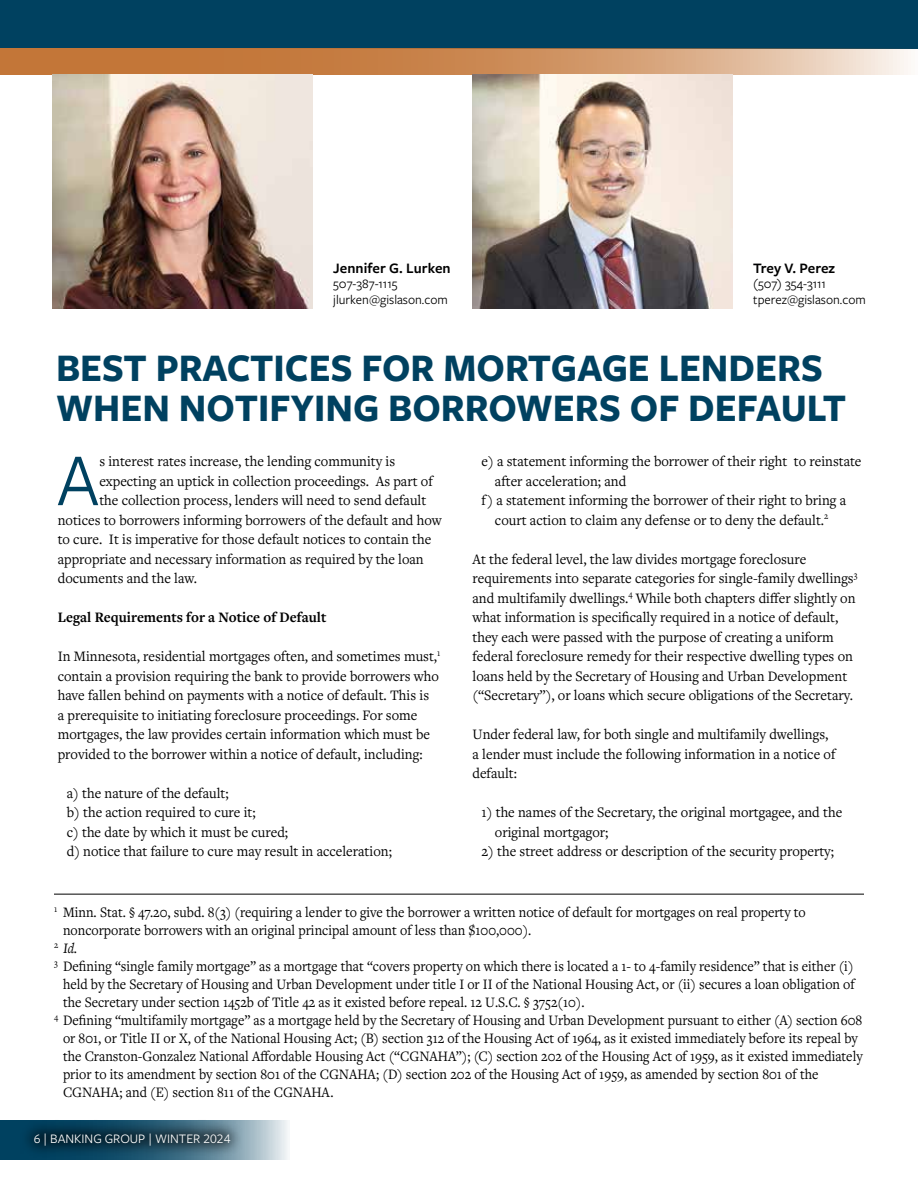
<style>
.page{position:relative;width:918px;height:1188px;background:#fff}
.page>*{position:absolute;margin:0;border:0;box-sizing:border-box;transform-origin:0 0}
.t1{font:77.4px "Freight Sans Pro";color:#004160;scale:.96 1}
.t2{font:700 40.5px/40.5px "Freight Sans Pro";color:#004160;scale:.96 1}
.t3{font:15px/19.5px "Freight Text Pro";color:#000001;scale:.96 1}
.t4{font:15px "Freight Text Pro";color:#000001;scale:.93 1}
.t5{font:700 15px "Freight Text Pro";color:#000001;scale:.96 1}
.t6{font:600 15px "Freight Sans Pro";color:#000001}
.t7{font:italic 15px "Freight Text Pro";color:#000001;scale:.93 1}
.t8{font:13.5px/16.5px "Freight Sans Pro";color:#000001}
.t9{font:13.5px "Freight Sans Pro";color:#fff}
</style>
<div class="page">
<div style="left:0;top:0;width:918px;height:49px;background:#004160"></div>
<svg style="left:0;top:49px;width:908px;height:26px;background:#d19768"></svg>
<svg style="left:0;top:1120px;width:288px;height:40px;background:#85a3b2"></svg>
<div style="left:20px;top:1119px;width:224px;height:41px;background:#000001;opacity:.75"></div>
<img style="left:52px;top:75px;width:261px;height:233px">
<img style="left:472px;top:75px;width:261px;height:233px">
<hr style="left:54px;top:894px;width:810px;height:1px;background:#000001">
<p class="t6" style="left:333px;top:258px;width:119px">Jennifer G. Lurken</p>
<p class="t8" style="left:333px;top:275px;width:116px">507-387-1115 jlurken@gislason.com</p>
<p class="t6" style="left:753px;top:258px;width:83px">Trey V. Perez</p>
<p class="t8" style="left:753px;top:275px;width:114px">(507) 354-3111 tperez@gislason.com</p>
<h2 class="t2" style="left:56px;top:346px;width:825px">BEST PRACTICES FOR MORTGAGE LENDERS<br>WHEN NOTIFYING BORROWERS OF DEFAULT</h2>
<h1 class="t1" style="left:57px;top:428px;width:46px">A</h1>
<p class="t3" style="left:99px;top:451px;width:310px">s interest rates increase, the lending community is</p>
<p class="t3" style="left:481px;top:451px;width:397px">e) a statement informing the borrower of their right to reinstate</p>
<p class="t3" style="left:495px;top:471px;width:138px">after acceleration; and</p>
<p class="t3" style="left:481px;top:490px;width:381px">f) a statement informing the borrower of their right to bring a</p>
<p class="t3" style="left:495px;top:510px;width:349px">court action to claim any defense or to deny the default.<sup>2</sup></p>
<p class="t3" style="left:472px;top:549px;width:403px">At the federal level, the law divides mortgage foreclosure requirements into separate categories for single-family dwellings<sup>3 </sup>and multifamily dwellings.<sup>4</sup> While both chapters differ slightly on what information is specifically required in a notice of default, they each were passed with the purpose of creating a uniform federal foreclosure remedy for their respective dwelling types on loans held by the Secretary of Housing and Urban Development (“Secretary”), or loans which secure obligations of the Secretary.</p>
<p class="t3" style="left:472px;top:724px;width:380px">Under federal law, for both single and multifamily dwellings, a lender must include the following information in a notice of default:</p>
<p class="t3" style="left:495px;top:802px;width:363px;text-indent:-13px">1) the names of the Secretary, the original mortgagee, and the original mortgagor;</p>
<p class="t3" style="left:481px;top:841px;width:369px">2) the street address or description of the security property;</p>
<p class="t3" style="left:99px;top:471px;width:349px">expecting an uptick in collection proceedings. As part of</p>
<p class="t3" style="left:99px;top:490px;width:342px">the collection process, lenders will need to send default</p>
<p class="t3" style="left:58px;top:510px;width:402px">notices to borrowers informing borrowers of the default and how</p>
<p class="t3" style="left:58px;top:529px;width:391px">to cure. It is imperative for those default notices to contain the</p>
<p class="t3" style="left:58px;top:549px;width:383px">appropriate and necessary information as required by the loan</p>
<p class="t3" style="left:58px;top:568px;width:147px">documents and the law.</p>
<p class="t5" style="left:58px;top:607px;width:281px">Legal Requirements for a Notice of Default</p>
<p class="t3" style="left:58px;top:646px;width:400px">In Minnesota, residential mortgages often, and sometimes must,<sup>1 </sup>contain a provision requiring the bank to provide borrowers who have fallen behind on payments with a notice of default. This is<br>a prerequisite to initiating foreclosure proceedings. For some mortgages, the law provides certain information which must be provided to the borrower within a notice of default, including:</p>
<p class="t3" style="left:67px;top:783px;width:340px">a) the nature of the default;<br>b) the action required to cure it;<br>c) the date by which it must be cured;<br>d) notice that failure to cure may result in acceleration;</p>
<p class="t4" style="left:54px;top:902px;width:810px"><sup>1</sup> Minn. Stat. § 47.20, subd. 8(3) (requiring a lender to give the borrower a written notice of default for mortgages on real property to</p>
<p class="t4" style="left:63px;top:920px;width:505px">noncorporate borrowers with an original principal amount of less than $100,000).</p>
<p class="t7" style="left:54px;top:938px;width:27px"><sup>2</sup> Id.</p>
<p class="t4" style="left:54px;top:956px;width:861px"><sup>3</sup> Defining “single family mortgage” as a mortgage that “covers property on which there is located a 1- to 4-family residence” that is either (i)</p>
<p class="t4" style="left:63px;top:974px;width:853px">held by the Secretary of Housing and Urban Development under title I or II of the National Housing Act, or (ii) secures a loan obligation of</p>
<p class="t4" style="left:63px;top:992px;width:562px">the Secretary under section 1452b of Title 42 as it existed before repeal. 12 U.S.C. § 3752(10).</p>
<p class="t4" style="left:54px;top:1010px;width:871px"><sup>4</sup> Defining “multifamily mortgage” as a mortgage held by the Secretary of Housing and Urban Development pursuant to either (A) section 608</p>
<p class="t4" style="left:63px;top:1028px;width:856px">or 801, or Title II or X, of the National Housing Act; (B) section 312 of the Housing Act of 1964, as it existed immediately before its repeal by</p>
<p class="t4" style="left:63px;top:1046px;width:861px">the Cranston-Gonzalez National Affordable Housing Act (“CGNAHA”); (C) section 202 of the Housing Act of 1959, as it existed immediately</p>
<p class="t4" style="left:63px;top:1064px;width:814px">prior to its amendment by section 801 of the CGNAHA; (D) section 202 of the Housing Act of 1959, as amended by section 801 of the</p>
<p class="t4" style="left:63px;top:1082px;width:292px">CGNAHA; and (E) section 811 of the CGNAHA.</p>
<p class="t9" style="left:34px;top:1130px;width:198px">6 | BANKING GROUP | WINTER 2024</p>
</div>
